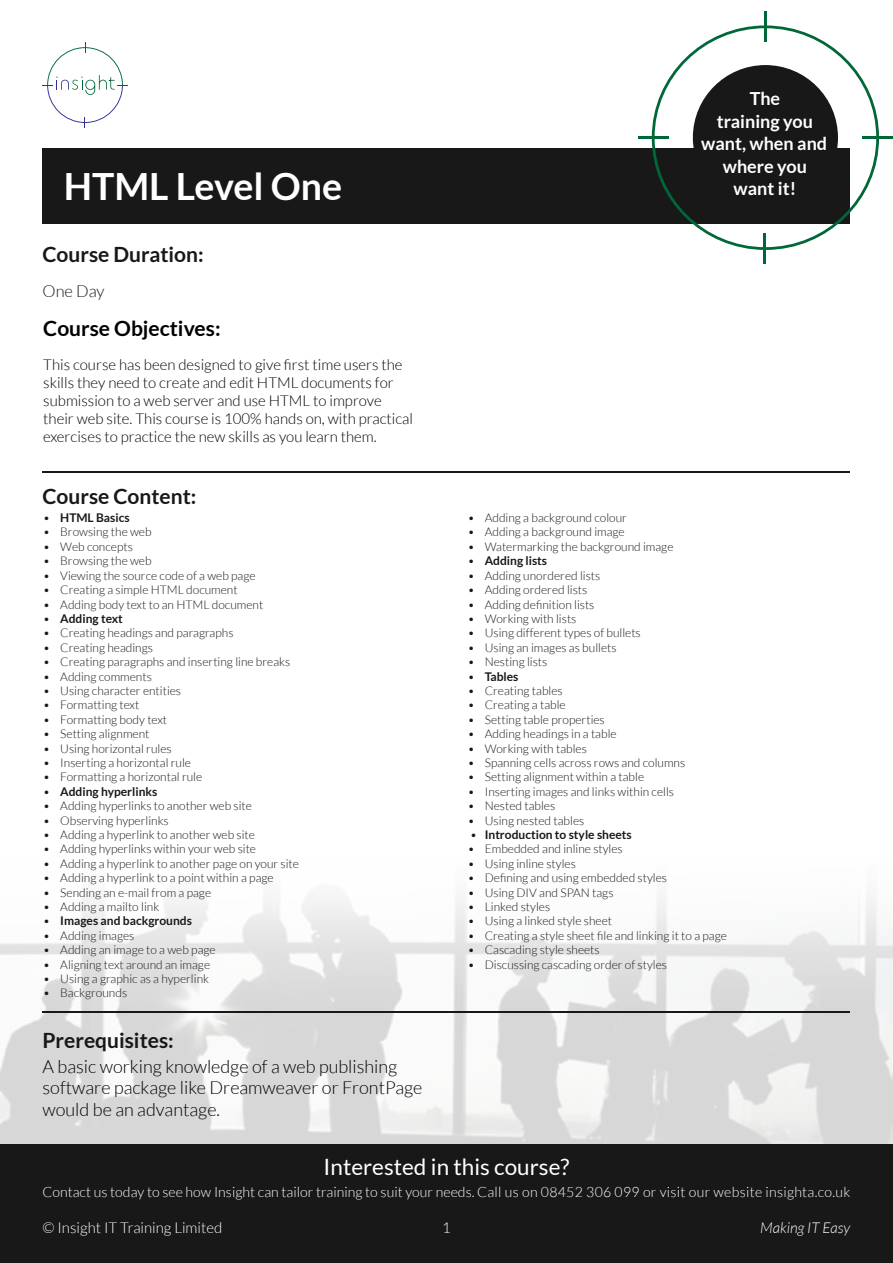
<style>
.page{position:relative;width:893px;height:1263px;background:#fff}
.page>*{position:absolute;margin:0;border:0;box-sizing:border-box;transform-origin:0 0}
.t1{font:700 37.5px "Lato";color:#fff}
.t2{font:22.5px "Lato";color:#fff}
.t3{font:700 21px "Lato";color:#181818}
.t4{font:700 21px "Lato";color:#000}
.t5{font:300 18px/21.6px "Lato";color:#000}
.t6{font:700 18px/22.5px "Lato";color:#fff;text-align:center}
.t7{font:300 16.5px "Lato";color:#181818}
.t8{font:300 15px/18px "Lato";color:#000}
.t9{font:300 15px "Lato";color:#fff}
.t10{font:italic 300 15px "Lato";color:#fff}
.t11{font:300 14.1px "Lato";color:#fff}
.t12{font:300 12px "Lato";color:#181818}
.t13{font:700 12px "Lato";color:#181818}
.s1{font-weight:300}
</style>
<div class="page">
<div style="left:0;top:1144px;width:893px;height:119px;background:#181818"></div>
<svg style="left:43px;top:43px;width:85px;height:85px"></svg>
<img style="left:0;top:895px;width:893px;height:249px">
<div style="left:43px;top:148px;width:807px;height:76px;background:#181818"></div>
<svg style="left:652px;top:25px;width:227px;height:225px"></svg>
<hr style="left:638px;top:136px;width:30px;height:3px;background:#006838">
<hr style="left:862px;top:136px;width:31px;height:3px;background:#006838">
<hr style="left:764px;top:12px;width:3px;height:30px;background:#006838">
<hr style="left:763px;top:233px;width:2px;height:31px;background:#006838">
<hr style="left:43px;top:471px;width:807px;height:1px;background:#181818">
<hr style="left:43px;top:1011px;width:807px;height:1px;background:#181818">
<div style="left:694px;top:66px;width:143px;height:143px;background:#181818;border-radius:50%"></div>
<h1 class="t1" style="left:64px;top:165px;width:280px">HTML Level One</h1>
<h3 class="t3" style="left:43px;top:243px;width:163px">Course Duration:</h3>
<h3 class="t7" style="left:43px;top:282px;width:64px">One Day</h3>
<h3 class="t4" style="left:43px;top:316px;width:179px">Course Objectives:</h3>
<p class="t8" style="left:43px;top:355px;width:371px">This course has been designed to give first time users the skills they need to create and edit HTML documents for submission to a web server and use HTML to improve their web site. This course is 100% hands on, with practical exercises to practice the new skills as you learn them.</p>
<h3 class="t3" style="left:43px;top:484px;width:155px">Course Content:</h3>
<p class="t13" style="left:43px;top:511px;width:88px"><span class="s1">•</span> HTML Basics</p>
<p class="t12" style="left:43px;top:526px;width:110px">• Browsing the web</p>
<p class="t12" style="left:43px;top:540px;width:91px">• Web concepts</p>
<p class="t12" style="left:43px;top:554px;width:110px">• Browsing the web</p>
<p class="t12" style="left:43px;top:569px;width:214px">• Viewing the source code of a web page</p>
<p class="t12" style="left:43px;top:583px;width:196px">• Creating a simple HTML document</p>
<p class="t12" style="left:43px;top:598px;width:222px">• Adding body text to an HTML document</p>
<p class="t13" style="left:43px;top:612px;width:81px"><span class="s1">•</span> Adding text</p>
<p class="t12" style="left:43px;top:626px;width:192px">• Creating headings and paragraphs</p>
<p class="t12" style="left:43px;top:641px;width:111px">• Creating headings</p>
<p class="t12" style="left:43px;top:655px;width:249px">• Creating paragraphs and inserting line breaks</p>
<p class="t12" style="left:43px;top:670px;width:110px">• Adding comments</p>
<p class="t12" style="left:43px;top:684px;width:139px">• Using character entities</p>
<p class="t12" style="left:43px;top:698px;width:98px">• Formatting text</p>
<p class="t12" style="left:43px;top:713px;width:125px">• Formatting body text</p>
<p class="t12" style="left:43px;top:727px;width:108px">• Setting alignment</p>
<p class="t12" style="left:43px;top:742px;width:130px">• Using horizontal rules</p>
<p class="t12" style="left:43px;top:756px;width:149px">• Inserting a horizontal rule</p>
<p class="t12" style="left:43px;top:770px;width:160px">• Formatting a horizontal rule</p>
<p class="t13" style="left:43px;top:784px;width:116px"><span class="s1">•</span> Adding hyperlinks</p>
<p class="t12" style="left:43px;top:799px;width:210px">• Adding hyperlinks to another web site</p>
<p class="t12" style="left:43px;top:814px;width:127px">• Observing hyperlinks</p>
<p class="t12" style="left:43px;top:828px;width:213px">• Adding a hyperlink to another web site</p>
<p class="t12" style="left:43px;top:842px;width:214px">• Adding hyperlinks within your web site</p>
<p class="t12" style="left:43px;top:857px;width:257px">• Adding a hyperlink to another page on your site</p>
<p class="t12" style="left:43px;top:871px;width:232px">• Adding a hyperlink to a point within a page</p>
<p class="t12" style="left:43px;top:886px;width:169px">• Sending an e-mail from a page</p>
<p class="t12" style="left:43px;top:900px;width:117px">• Adding a mailto link</p>
<p class="t13" style="left:43px;top:914px;width:150px"><span class="s1">•</span> Images and backgrounds</p>
<p class="t12" style="left:43px;top:929px;width:93px">• Adding images</p>
<p class="t12" style="left:43px;top:943px;width:174px">• Adding an image to a web page</p>
<p class="t12" style="left:43px;top:958px;width:168px">• Aligning text around an image</p>
<p class="t12" style="left:43px;top:972px;width:167px">• Using a graphic as a hyperlink</p>
<p class="t12" style="left:43px;top:986px;width:85px">• Backgrounds</p>
<h3 class="t3" style="left:43px;top:1028px;width:133px">Prerequisites:</h3>
<h3 class="t5" style="left:43px;top:1055px;width:381px">A basic working knowledge of a web publishing software package like Dreamweaver or FrontPage would be an advantage.</h3>
<h3 class="t6" style="left:701px;top:87px;width:128px">The<br>training you want, when and where you want it!</h3>
<p class="t12" style="left:468px;top:511px;width:161px">• Adding a background colour</p>
<p class="t12" style="left:468px;top:526px;width:159px">• Adding a background image</p>
<p class="t12" style="left:468px;top:540px;width:207px">• Watermarking the background image</p>
<p class="t13" style="left:468px;top:554px;width:81px"><span class="s1">•</span> Adding lists</p>
<p class="t12" style="left:468px;top:569px;width:134px">• Adding unordered lists</p>
<p class="t12" style="left:468px;top:583px;width:121px">• Adding ordered lists</p>
<p class="t12" style="left:468px;top:598px;width:128px">• Adding definition lists</p>
<p class="t12" style="left:468px;top:612px;width:110px">• Working with lists</p>
<p class="t12" style="left:468px;top:626px;width:175px">• Using different types of bullets</p>
<p class="t12" style="left:468px;top:641px;width:150px">• Using an images as bullets</p>
<p class="t12" style="left:468px;top:655px;width:81px">• Nesting lists</p>
<p class="t13" style="left:468px;top:669px;width:52px"><span class="s1">•</span> Tables</p>
<p class="t12" style="left:468px;top:684px;width:96px">• Creating tables</p>
<p class="t12" style="left:468px;top:698px;width:99px">• Creating a table</p>
<p class="t12" style="left:468px;top:713px;width:139px">• Setting table properties</p>
<p class="t12" style="left:468px;top:727px;width:150px">• Adding headings in a table</p>
<p class="t12" style="left:468px;top:742px;width:121px">• Working with tables</p>
<p class="t12" style="left:468px;top:756px;width:219px">• Spanning cells across rows and columns</p>
<p class="t12" style="left:468px;top:770px;width:178px">• Setting alignment within a table</p>
<p class="t12" style="left:468px;top:785px;width:208px">• Inserting images and links within cells</p>
<p class="t12" style="left:468px;top:799px;width:89px">• Nested tables</p>
<p class="t12" style="left:468px;top:814px;width:118px">• Using nested tables</p>
<p class="t13" style="left:470px;top:828px;width:163px"><span class="s1">•</span> Introduction to style sheets</p>
<p class="t12" style="left:468px;top:842px;width:157px">• Embedded and inline styles</p>
<p class="t12" style="left:468px;top:857px;width:110px">• Using inline styles</p>
<p class="t12" style="left:468px;top:871px;width:201px">• Defining and using embedded styles</p>
<p class="t12" style="left:468px;top:886px;width:147px">• Using DIV and SPAN tags</p>
<p class="t12" style="left:468px;top:900px;width:84px">• Linked styles</p>
<p class="t12" style="left:468px;top:914px;width:146px">• Using a linked style sheet</p>
<p class="t12" style="left:468px;top:929px;width:261px">• Creating a style sheet file and linking it to a page</p>
<p class="t12" style="left:468px;top:943px;width:133px">• Cascading style sheets</p>
<p class="t12" style="left:468px;top:958px;width:201px">• Discussing cascading order of styles</p>
<h2 class="t2" style="left:324px;top:1154px;width:247px">Interested in this course?</h2>
<p class="t11" style="left:43px;top:1184px;width:809px">Contact us today to see how Insight can tailor training to suit your needs. Call us on 08452 306 099 or visit our website insighta.co.uk</p>
<p class="t9" style="left:43px;top:1219px;width:181px">© Insight IT Training Limited</p>
<p class="t9" style="left:442px;top:1219px;width:10px">1</p>
<p class="t10" style="left:760px;top:1219px;width:92px">Making IT Easy</p>
</div>
